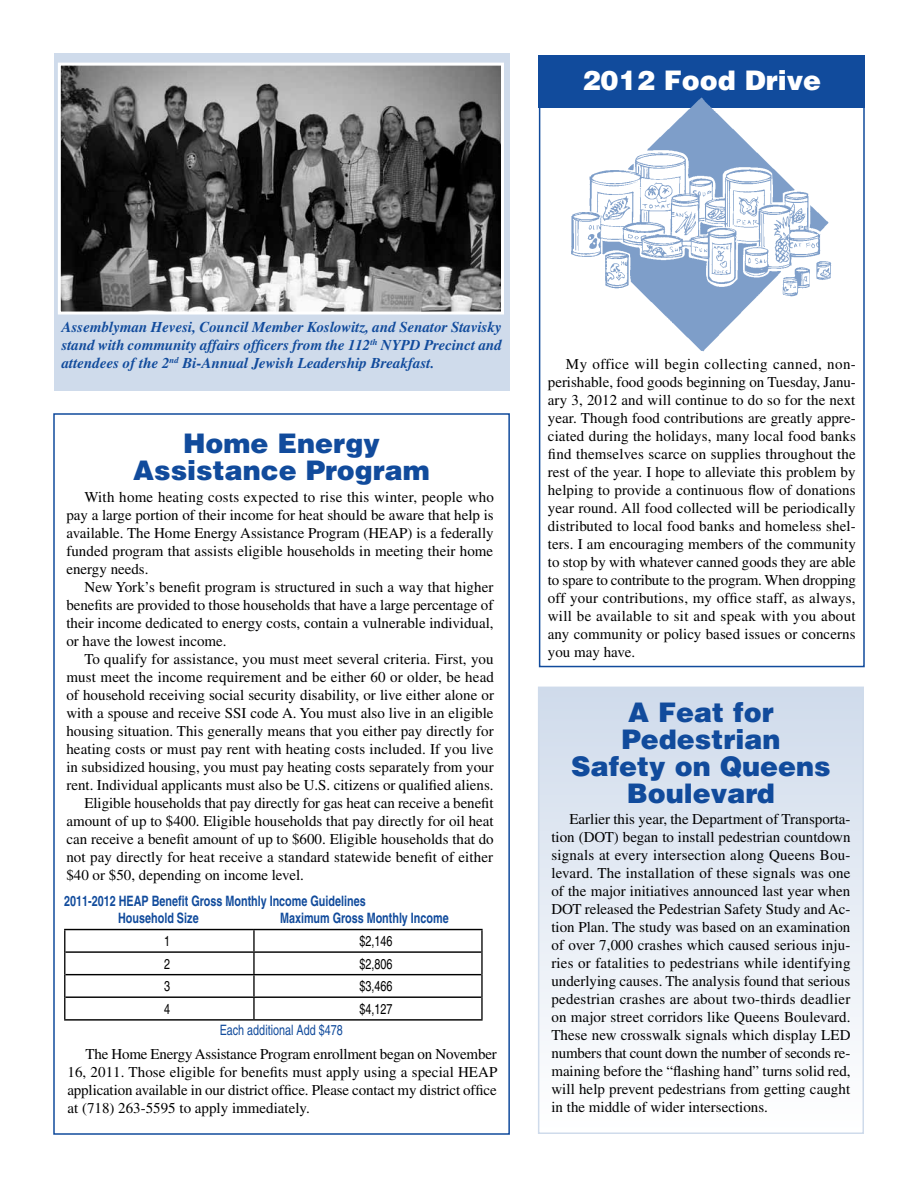
<style>
.page{position:relative;width:918px;height:1188px;background:#fff}
.page>*{position:absolute;margin:0;border:0;box-sizing:border-box;transform-origin:0 0}
.t1{font:900 27px/27px "Helvetica";color:#114b9c;text-align:center}
.t2{font:900 27px "Helvetica";color:#fff}
.t3{font:15px/18px "Times";color:#000;text-align:justify}
.t4{font:italic 700 15px/18px "Times";color:#114b9c;text-align:justify}
.t5{font:700 condensed 14.25px/17.2px "Helvetica";color:#114b9c;scale:.92 1}
.t6{font:condensed 14.25px "Helvetica";color:#000;scale:.92 1}
.t7{font:condensed 14.25px "Helvetica";color:#114b9c;scale:.92 1}
</style>
<div class="page">
<div style="left:54px;top:53px;width:455px;height:337px;background:#cfdbeb"></div>
<div style="left:53px;top:413px;width:457px;height:722px;border:2px solid #114b9c"></div>
<hr style="left:64px;top:929px;width:190px;height:1px;background:#000">
<hr style="left:254px;top:929px;width:229px;height:1px;background:#000">
<hr style="left:65px;top:951px;width:189px;height:2px;background:#000">
<hr style="left:254px;top:951px;width:227px;height:2px;background:#000">
<hr style="left:65px;top:974px;width:189px;height:1px;background:#000">
<hr style="left:254px;top:974px;width:227px;height:1px;background:#000">
<hr style="left:65px;top:996px;width:189px;height:2px;background:#000">
<hr style="left:254px;top:996px;width:227px;height:2px;background:#000">
<hr style="left:64px;top:1019px;width:190px;height:2px;background:#000">
<hr style="left:254px;top:1019px;width:229px;height:2px;background:#000">
<hr style="left:253px;top:930px;width:2px;height:21px;background:#000">
<hr style="left:481px;top:930px;width:2px;height:22px;background:#000">
<hr style="left:253px;top:953px;width:2px;height:21px;background:#000">
<hr style="left:481px;top:952px;width:2px;height:23px;background:#000">
<hr style="left:253px;top:975px;width:2px;height:21px;background:#000">
<hr style="left:481px;top:975px;width:2px;height:22px;background:#000">
<svg style="left:64px;top:930px;width:1px;height:89px"></svg>
<hr style="left:253px;top:998px;width:2px;height:21px;background:#000">
<hr style="left:481px;top:997px;width:2px;height:22px;background:#000">
<div style="left:539px;top:687px;width:324px;height:446px;background:linear-gradient(to bottom,#cfdbeb,#fff)"></div>
<div style="left:538px;top:687px;width:326px;height:447px;border:2px solid #cfdbeb"></div>
<img style="left:62px;top:67px;width:438px;height:244px">
<div style="left:58px;top:63px;width:446px;height:252px;border:3px solid #fff"></div>
<div style="left:539px;top:55px;width:326px;height:53px;background:#114b9c"></div>
<div style="left:539px;top:104px;width:326px;height:563px;border:2px solid #114b9c"></div>
<img style="left:571px;top:98px;width:260px;height:253px">
<h1 class="t2" style="left:583px;top:63px;width:240px">2012 Food Drive</h1>
<p class="t4" style="left:62px;top:318px;width:442px">Assemblyman Hevesi, Council Member Koslowitz, and Senator Stavisky stand with community affairs officers from the 112<sup>th</sup> NYPD Precinct and attendees of the 2<sup>nd</sup> Bi-Annual Jewish Leadership Breakfast.</p>
<h1 class="t1" style="left:133px;top:429px;width:298px">Home Energy<br>Assistance Program</h1>
<p class="t3" style="left:66px;top:487px;width:429px;text-indent:18px">With home heating costs expected to rise this winter, people who pay a large portion of their income for heat should be aware that help is available. The Home Energy Assistance Program (HEAP) is a federally funded program that assists eligible households in meeting their home energy needs.</p>
<p class="t3" style="left:66px;top:577px;width:429px;text-indent:18px">New York’s benefit program is structured in such a way that higher benefits are provided to those households that have a large percentage of their income dedicated to energy costs, contain a vulnerable individual, or have the lowest income.</p>
<p class="t3" style="left:84px;top:649px;width:411px">To qualify for assistance, you must meet several criteria. First, you</p>
<p class="t3" style="left:66px;top:667px;width:429px">must meet the income requirement and be either 60 or older, be head</p>
<p class="t3" style="left:66px;top:685px;width:429px">of household receiving social security disability, or live either alone or</p>
<p class="t3" style="left:66px;top:703px;width:429px">with a spouse and receive SSI code A. You must also live in an eligible</p>
<p class="t3" style="left:66px;top:721px;width:429px">housing situation. This generally means that you either pay directly for</p>
<p class="t3" style="left:66px;top:739px;width:429px">heating costs or must pay rent with heating costs included. If you live</p>
<p class="t3" style="left:66px;top:757px;width:429px">in subsidized housing, you must pay heating costs separately from your</p>
<p class="t3" style="left:66px;top:775px;width:429px">rent. Individual applicants must also be U.S. citizens or qualified aliens.</p>
<p class="t3" style="left:84px;top:793px;width:411px">Eligible households that pay directly for gas heat can receive a benefit</p>
<p class="t3" style="left:66px;top:811px;width:429px">amount of up to $400. Eligible households that pay directly for oil heat</p>
<p class="t3" style="left:66px;top:829px;width:429px">can receive a benefit amount of up to $600. Eligible households that do</p>
<p class="t3" style="left:66px;top:847px;width:428px">not pay directly for heat receive a standard statewide benefit of either</p>
<p class="t3" style="left:66px;top:865px;width:239px">$40 or $50, depending on income level.</p>
<p class="t5" style="left:118px;top:892px;width:271px;text-indent:-54px">2011-2012 HEAP Benefit Gross Monthly Income Guidelines<br>Household Size</p>
<p class="t5" style="left:280px;top:909px;width:185px">Maximum Gross Monthly Income</p>
<p class="t6" style="left:164px;top:933px;width:8px">1</p>
<p class="t6" style="left:359px;top:933px;width:37px">$2,146</p>
<p class="t6" style="left:164px;top:956px;width:8px">2</p>
<p class="t6" style="left:359px;top:956px;width:37px">$2,806</p>
<p class="t6" style="left:164px;top:978px;width:8px">3</p>
<p class="t6" style="left:359px;top:978px;width:37px">$3,466</p>
<p class="t6" style="left:164px;top:1001px;width:8px">4</p>
<p class="t6" style="left:359px;top:1001px;width:37px">$4,127</p>
<p class="t7" style="left:220px;top:1022px;width:135px">Each additional Add $478</p>
<p class="t3" style="left:68px;top:1045px;width:431px;text-indent:18px">The Home Energy Assistance Program enrollment began on November 16, 2011. Those eligible for benefits must apply using a special HEAP application available in our district office. Please contact my district office at (718) 263-5595 to apply immediately.</p>
<p class="t3" style="left:548px;top:355px;width:310px;text-indent:18px">My office will begin collecting canned, non&shy;perishable, food goods beginning on Tuesday, Janu&shy;ary 3, 2012 and will continue to do so for the next year. Though food contributions are greatly appre&shy;ciated during the holidays, many local food banks find themselves scarce on supplies throughout the rest of the year. I hope to alleviate this problem by helping to provide a continuous flow of donations year round. All food collected will be periodically distributed to local food banks and homeless shel&shy;ters. I am encouraging members of the community to stop by with whatever canned goods they are able to spare to contribute to the program. When dropping off your contributions, my office staff, as always, will be available to sit and speak with you about any community or policy based issues or concerns you may have.</p>
<h1 class="t1" style="left:571px;top:698px;width:261px">A Feat for<br>Pedestrian<br>Safety on Queens<br>Boulevard</h1>
<p class="t3" style="left:551px;top:810px;width:301px;text-indent:18px">Earlier this year, the Department of Transporta&shy;tion (DOT) began to install pedestrian countdown signals at every intersection along Queens Bou&shy;levard. The installation of these signals was one of the major initiatives announced last year when DOT released the Pedestrian Safety Study and Ac&shy;tion Plan. The study was based on an examination of over 7,000 crashes which caused serious inju&shy;ries or fatalities to pedestrians while identifying underlying causes. The analysis found that serious pedestrian crashes are about two-thirds deadlier on major street corridors like Queens Boulevard.<br>These new crosswalk signals which display LED numbers that count down the number of seconds re&shy;maining before the “flashing hand” turns solid red, will help prevent pedestrians from getting caught in the middle of wider intersections.</p>
</div>
